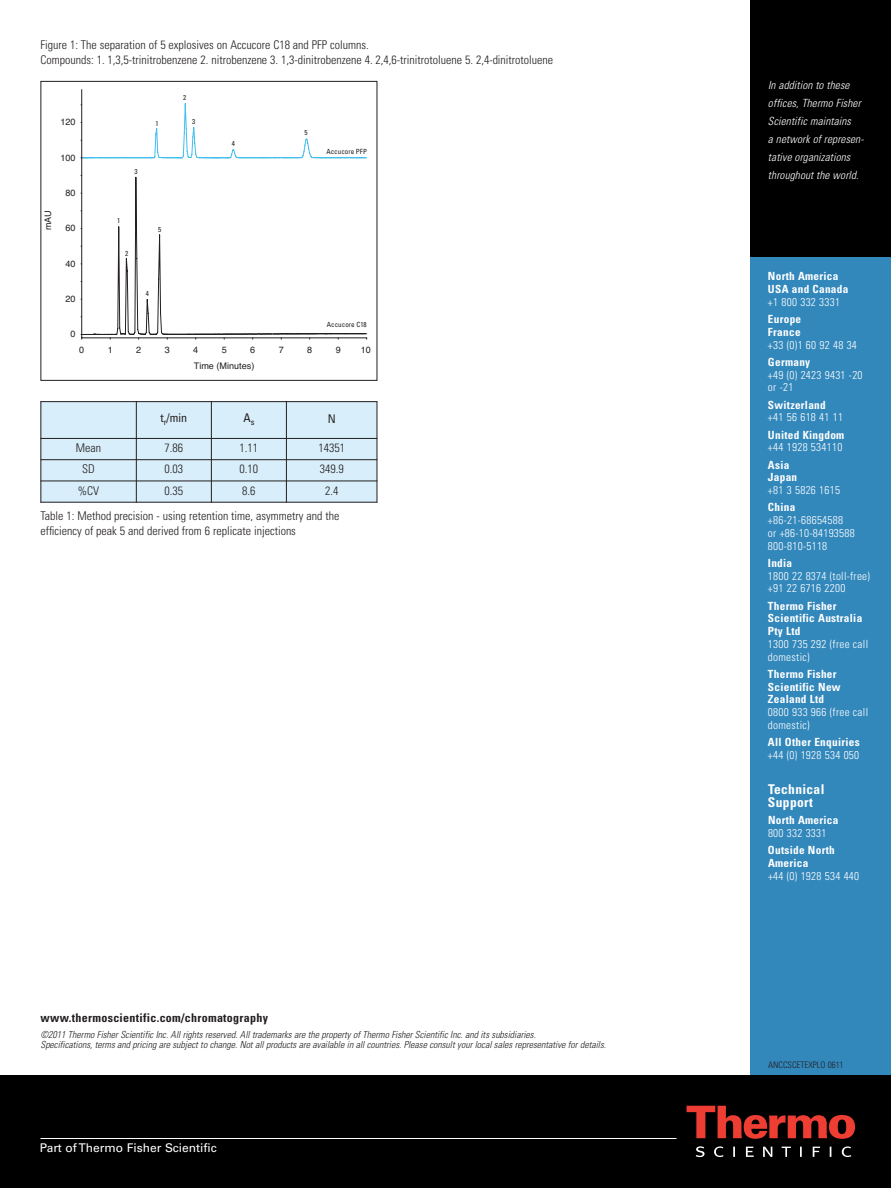
<style>
.page{position:relative;width:891px;height:1188px;background:#fff}
.page>*{position:absolute;margin:0;border:0;box-sizing:border-box;transform-origin:0 0}
.t1{font:700 condensed 13.5px/12.8px "Univers";letter-spacing:.025em;color:#fff}
.t2{font:300 condensed 12px/15px "Univers";color:#231f20}
.t3{font:700 condensed 12px "Univers";letter-spacing:.025em;color:#231f20}
.t4{font:12px "Univers";color:#fff}
.t5{font:condensed 12px "Univers";color:#231f20}
.t6{font:300 condensed 11.25px/12.8px "Univers";letter-spacing:.025em;color:#fff}
.t7{font:700 condensed 11.25px/12.8px "Univers";letter-spacing:.025em;color:#fff}
.t8{font:italic 300 condensed 11.25px/18px "Univers";letter-spacing:.01em;color:#fff}
.t9{font:italic 300 condensed 9.75px/10.2px "Univers";color:#231f20}
.t10{font:9.15px "Helvetica";color:#231f20}
.t11{font:300 condensed 9px "Univers";color:#231f20}
.t12{font:condensed 7.05px "Univers";color:#231f20}
</style>
<div class="page">
<div style="left:750px;top:257px;width:141px;height:931px;background:#3287bb"></div>
<div style="left:0;top:1076px;width:891px;height:112px;background:#000001"></div>
<div style="left:750px;top:0;width:141px;height:257px;background:#000001"></div>
<svg style="left:687px;top:1106px;width:168px;height:33px"></svg>
<svg style="left:696px;top:1146px;width:155px;height:11px"></svg>
<hr style="left:40px;top:1138px;width:636px;height:1px;background:#fff">
<hr style="left:81px;top:90px;width:1px;height:248px;background:#231f20">
<svg style="left:81px;top:103px;width:286px;height:56px"></svg>
<svg style="left:81px;top:175px;width:286px;height:164px"></svg>
<div style="left:40px;top:81px;width:337px;height:300px;border:1px solid #231f20"></div>
<div style="left:40px;top:401px;width:96px;height:37px;background:#d8eefa"></div>
<div style="left:136px;top:401px;width:75px;height:37px;background:#d8eefa"></div>
<div style="left:211px;top:401px;width:75px;height:37px;background:#d8eefa"></div>
<div style="left:286px;top:401px;width:91px;height:37px;background:#d8eefa"></div>
<div style="left:40px;top:438px;width:96px;height:22px;background:#d8eefa"></div>
<div style="left:136px;top:438px;width:75px;height:22px;background:#d8eefa"></div>
<div style="left:211px;top:438px;width:75px;height:22px;background:#d8eefa"></div>
<div style="left:286px;top:438px;width:91px;height:22px;background:#d8eefa"></div>
<div style="left:40px;top:460px;width:96px;height:21px;background:#d8eefa"></div>
<div style="left:136px;top:460px;width:75px;height:21px;background:#d8eefa"></div>
<div style="left:211px;top:460px;width:75px;height:21px;background:#d8eefa"></div>
<div style="left:286px;top:460px;width:91px;height:21px;background:#d8eefa"></div>
<div style="left:40px;top:481px;width:96px;height:22px;background:#d8eefa"></div>
<div style="left:136px;top:481px;width:75px;height:22px;background:#d8eefa"></div>
<div style="left:211px;top:481px;width:75px;height:22px;background:#d8eefa"></div>
<div style="left:286px;top:481px;width:91px;height:22px;background:#d8eefa"></div>
<hr style="left:40px;top:401px;width:1px;height:102px;background:#231f20">
<hr style="left:136px;top:401px;width:1px;height:102px;background:#231f20">
<hr style="left:211px;top:401px;width:1px;height:102px;background:#231f20">
<hr style="left:286px;top:401px;width:1px;height:102px;background:#231f20">
<hr style="left:377px;top:401px;width:1px;height:102px;background:#231f20">
<hr style="left:40px;top:401px;width:337px;height:1px;background:#231f20">
<hr style="left:40px;top:438px;width:337px;height:1px;background:#231f20">
<hr style="left:40px;top:459px;width:337px;height:1px;background:#231f20">
<hr style="left:40px;top:481px;width:337px;height:1px;background:#231f20">
<hr style="left:40px;top:502px;width:337px;height:1px;background:#231f20">
<p class="t2" style="left:40px;top:38px;width:514px">Figure 1: The separation of 5 explosives on Accucore C18 and PFP columns.<br>Compounds: 1. 1,3,5-trinitrobenzene 2. nitrobenzene 3. 1,3-dinitrobenzene 4. 2,4,6-trinitrotoluene 5. 2,4-dinitrotoluene</p>
<p class="t10" style="left:41px;top:230px;width:22px;rotate:-90deg">mAU</p>
<p class="t10" style="left:60px;top:115px;width:17px">120</p>
<p class="t10" style="left:60px;top:150px;width:17px">100</p>
<p class="t10" style="left:65px;top:186px;width:12px">80</p>
<p class="t10" style="left:65px;top:221px;width:12px">60</p>
<p class="t10" style="left:65px;top:256px;width:12px">40</p>
<p class="t10" style="left:65px;top:292px;width:12px">20</p>
<p class="t10" style="left:71px;top:327px;width:7px">0</p>
<p class="t12" style="left:135px;top:169px;width:5px">3</p>
<p class="t12" style="left:156px;top:121px;width:5px">1</p>
<p class="t12" style="left:117px;top:218px;width:5px">1</p>
<p class="t12" style="left:125px;top:251px;width:5px">2</p>
<p class="t12" style="left:158px;top:226px;width:5px">5</p>
<p class="t12" style="left:146px;top:291px;width:5px">4</p>
<p class="t12" style="left:183px;top:95px;width:5px">2</p>
<p class="t12" style="left:192px;top:119px;width:5px">3</p>
<p class="t12" style="left:232px;top:141px;width:5px">4</p>
<p class="t12" style="left:304px;top:130px;width:5px">5</p>
<p class="t12" style="left:326px;top:149px;width:42px">Accucore PFP</p>
<p class="t12" style="left:327px;top:322px;width:41px">Accucore C18</p>
<p class="t10" style="left:79px;top:343px;width:7px">0</p>
<p class="t10" style="left:108px;top:343px;width:7px">1</p>
<p class="t10" style="left:136px;top:343px;width:7px">2</p>
<p class="t10" style="left:165px;top:343px;width:7px">3</p>
<p class="t10" style="left:193px;top:343px;width:7px">4</p>
<p class="t10" style="left:222px;top:343px;width:7px">5</p>
<p class="t10" style="left:250px;top:343px;width:7px">6</p>
<p class="t10" style="left:279px;top:343px;width:7px">7</p>
<p class="t10" style="left:307px;top:343px;width:7px">8</p>
<p class="t10" style="left:336px;top:343px;width:7px">9</p>
<p class="t10" style="left:361px;top:343px;width:12px">10</p>
<p class="t10" style="left:194px;top:358px;width:62px">Time (Minutes)</p>
<p class="t5" style="left:160px;top:413px;width:28px">t<sub>r</sub>/min</p>
<p class="t5" style="left:243px;top:413px;width:13px">A<sub>s</sub></p>
<p class="t5" style="left:328px;top:415px;width:10px">N</p>
<p class="t2" style="left:76px;top:441px;width:27px">Mean</p>
<p class="t2" style="left:165px;top:441px;width:20px">7.86</p>
<p class="t2" style="left:240px;top:441px;width:20px">1.11</p>
<p class="t2" style="left:318px;top:441px;width:28px">14351</p>
<p class="t2" style="left:82px;top:463px;width:14px">SD</p>
<p class="t2" style="left:165px;top:463px;width:20px">0.03</p>
<p class="t2" style="left:240px;top:463px;width:20px">0.10</p>
<p class="t2" style="left:320px;top:463px;width:25px">349.9</p>
<p class="t2" style="left:78px;top:484px;width:23px">%CV</p>
<p class="t2" style="left:165px;top:484px;width:20px">0.35</p>
<p class="t2" style="left:242px;top:484px;width:15px">8.6</p>
<p class="t2" style="left:325px;top:484px;width:15px">2.4</p>
<p class="t2" style="left:40px;top:509px;width:300px">Table 1: Method precision - using retention time, asymmetry and the efficiency of peak 5 and derived from 6 replicate injections</p>
<p class="t3" style="left:40px;top:1013px;width:229px">www.thermoscientific.com/chromatography</p>
<p class="t9" style="left:40px;top:1030px;width:567px">©2011 Thermo Fisher Scientific Inc. All rights reserved. All trademarks are the property of Thermo Fisher Scientific Inc. and its subsidiaries.<br>Specifications, terms and pricing are subject to change. Not all products are available in all countries. Please consult your local sales representative for details.</p>
<p class="t4" style="left:40px;top:1144px;width:178px">Part ofThermo Fisher Scientific</p>
<p class="t8" style="left:768px;top:77px;width:96px">In addition to these offices, Thermo Fisher<br>Scientific maintains<br>a network of represen&shy;tative organizations throughout the world.</p>
<p class="t7" style="left:768px;top:271px;width:82px">North America<br>USA and Canada</p>
<p class="t6" style="left:768px;top:297px;width:74px">+1 800 332 3331</p>
<p class="t7" style="left:768px;top:314px;width:35px">Europe<br>France</p>
<p class="t6" style="left:768px;top:339px;width:90px">+33 (0)1 60 92 48 34</p>
<p class="t7" style="left:768px;top:356px;width:44px">Germany</p>
<p class="t6" style="left:768px;top:369px;width:96px">+49 (0) 2423 9431 -20 or -21</p>
<p class="t7" style="left:768px;top:399px;width:59px">Switzerland</p>
<p class="t6" style="left:768px;top:412px;width:77px">+41 56 618 41 11</p>
<p class="t7" style="left:768px;top:429px;width:78px">United Kingdom</p>
<p class="t6" style="left:768px;top:442px;width:76px">+44 1928 534110</p>
<p class="t7" style="left:768px;top:459px;width:31px">Asia<br>Japan</p>
<p class="t6" style="left:768px;top:485px;width:74px">+81 3 5826 1615</p>
<p class="t7" style="left:768px;top:502px;width:29px">China</p>
<p class="t6" style="left:768px;top:515px;width:88px">+86-21-68654588<br>or +86-10-84193588<br>800-810-5118</p>
<p class="t7" style="left:768px;top:557px;width:26px">India</p>
<p class="t6" style="left:768px;top:570px;width:104px">1800 22 8374 (toll-free) +91 22 6716 2200</p>
<p class="t7" style="left:768px;top:600px;width:96px">Thermo Fisher<br>Scientific Australia<br>Pty Ltd</p>
<p class="t6" style="left:768px;top:639px;width:102px">1300 735 292 (free call domestic)</p>
<p class="t7" style="left:768px;top:668px;width:74px">Thermo Fisher<br>Scientific New<br>Zealand Ltd</p>
<p class="t6" style="left:768px;top:707px;width:102px">0800 933 966 (free call domestic)</p>
<p class="t7" style="left:768px;top:737px;width:93px">All Other Enquiries</p>
<p class="t6" style="left:768px;top:750px;width:93px">+44 (0) 1928 534 050</p>
<p class="t1" style="left:768px;top:784px;width:58px">Technical<br>Support</p>
<p class="t7" style="left:768px;top:815px;width:72px">North America</p>
<p class="t6" style="left:768px;top:828px;width:60px">800 332 3331</p>
<p class="t7" style="left:768px;top:845px;width:68px">Outside North<br>America</p>
<p class="t6" style="left:768px;top:870px;width:93px">+44 (0) 1928 534 440</p>
<p class="t11" style="left:768px;top:1062px;width:77px">ANCCSCETEXPLO 0611</p>
</div>
